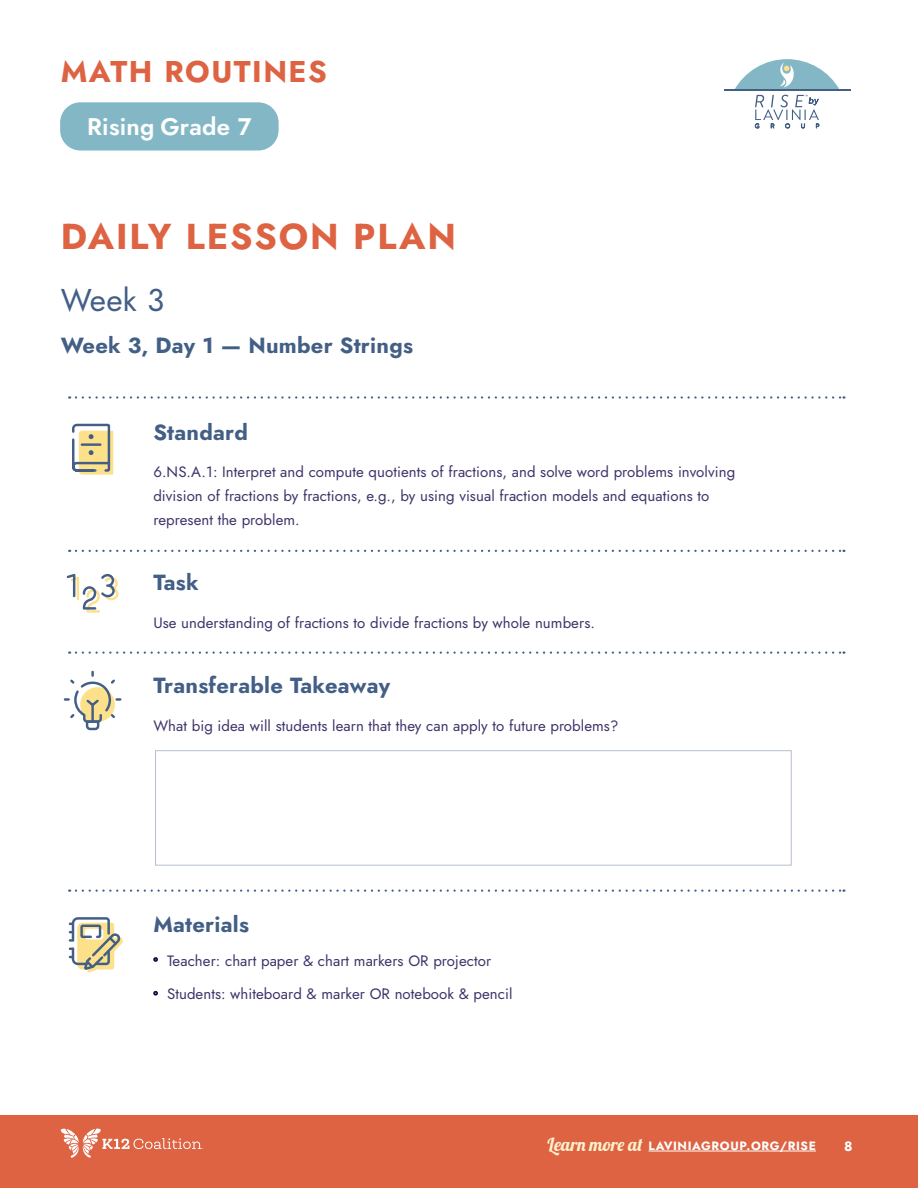
<style>
.page{position:relative;width:918px;height:1188px;background:#fff}
.page>*{position:absolute;margin:0;border:0;box-sizing:border-box;transform-origin:0 0}
.t1{font:700 36px "Jost";letter-spacing:.05em;color:#dd6342}
.Subhead_Large{font:31.5px "Jost";color:#435f86}
.t2{font:700 30px "Jost";letter-spacing:.05em;color:#dd6342}
.t3{font:600 24px "Jost";letter-spacing:.01em;color:#fff}
.Small_Subhead{font:700 21.9px "Jost";letter-spacing:.01em;color:#435f86}
.Body_1_-_Standard{font:15px/24px "Jost";letter-spacing:.005em;color:#41336a}
.Body_Bullets_-_Standard{font:15px "Jost";letter-spacing:.005em;color:#41336a}
.t4{font:700 13.5px "Jost";color:#fff}
.t5{font:700 12px "Jost";letter-spacing:.05em;color:#fff}
.s1{color:#110045}
.s2{font-family:"Lobster";font-weight:400;font-size:18px;color:#fcf2cc}
</style>
<div class="page">
<div style="left:0;top:1116px;width:918px;height:72px;background:#dd6342"></div>
<hr style="left:649px;top:1151px;width:167px;height:1px;background:#fff">
<hr style="left:724px;top:89px;width:126px;height:1px;background:#435f86">
<svg style="left:734px;top:59px;width:106px;height:70px"></svg>
<div style="left:60px;top:102px;width:219px;height:49px;background:#84b7c6;border-radius:20px"></div>
<svg style="left:61px;top:1128px;width:142px;height:30px"></svg>
<div style="left:155px;top:750px;width:637px;height:116px;border:1px solid #b4bfcf"></div>
<svg style="left:72px;top:423px;width:41px;height:52px;background:#cdc59f"></svg>
<svg style="left:65px;top:672px;width:55px;height:59px"></svg>
<svg style="left:67px;top:574px;width:51px;height:39px"></svg>
<svg style="left:76px;top:396px;width:768px;height:3px"></svg>
<svg style="left:76px;top:550px;width:768px;height:2px"></svg>
<svg style="left:76px;top:651px;width:768px;height:3px"></svg>
<svg style="left:76px;top:890px;width:768px;height:2px"></svg>
<svg style="left:70px;top:917px;width:53px;height:56px"></svg>
<h3 class="t2" style="left:61px;top:51px;width:268px">MATH ROUTINES</h3>
<h3 class="t3" style="left:87px;top:110px;width:166px">Rising Grade 7</h3>
<p class="t1" style="left:61px;top:212px;width:397px">DAILY LESSON PLAN</p>
<p class="Subhead_Large" style="left:61px;top:278px;width:105px">Week 3</p>
<p class="Small_Subhead" style="left:61px;top:331px;width:354px">Week 3, Day 1 — Number Strings</p>
<p class="Small_Subhead" style="left:153px;top:417px;width:96px">Standard</p>
<p class="Body_1_-_Standard" style="left:153px;top:460px;width:583px">6.NS.A.1: Interpret and compute quotients of fractions, and solve word problems involving division of fractions by fractions, e.g., by using visual fraction models and equations to represent the problem.</p>
<p class="Small_Subhead" style="left:153px;top:568px;width:47px">Task</p>
<p class="Body_1_-_Standard" style="left:153px;top:611px;width:443px">Use understanding of fractions to divide fractions by whole numbers.</p>
<p class="Small_Subhead" style="left:153px;top:671px;width:238px">Transferable Takeaway</p>
<p class="Body_1_-_Standard" style="left:153px;top:714px;width:467px">What big idea will students learn that they can apply to future problems?</p>
<p class="Small_Subhead" style="left:153px;top:909px;width:97px">Materials</p>
<p class="Body_Bullets_-_Standard" style="left:153px;top:950px;width:339px"><span class="s1">•</span> Teacher: chart paper &amp; chart markers OR projector</p>
<p class="Body_Bullets_-_Standard" style="left:153px;top:984px;width:361px"><span class="s1">•</span> Students: whiteboard &amp; marker OR notebook &amp; pencil</p>
<p class="t5" style="left:548px;top:1137px;width:270px"><span class="s2">Learn more at</span> LAVINIAGROUP.ORG/RISE</p>
<p class="t4" style="left:844px;top:1137px;width:10px">8</p>
</div>
